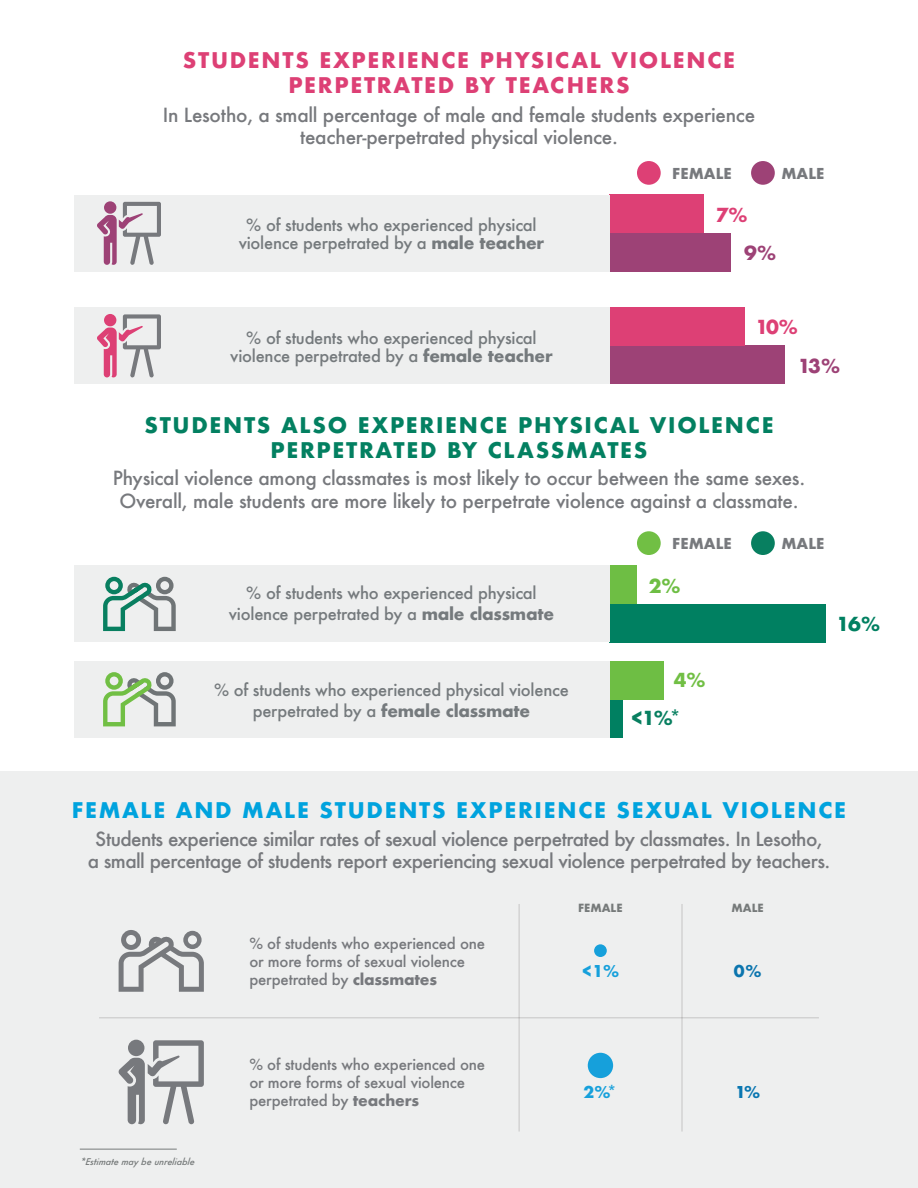
<style>
.page{position:relative;width:918px;height:1188px;background:#fff}
.page>*{position:absolute;margin:0;border:0;box-sizing:border-box;transform-origin:0 0}
.t1{font:700 21px "Futura";letter-spacing:.08em;color:#038061}
.t2{font:700 21px/25.2px "Futura";letter-spacing:.08em;color:#dd4075;text-align:center}
.t3{font:700 21px "Futura";letter-spacing:.08em;color:#00a3de}
.t4{font:500 18.9px/22.5px "Futura";letter-spacing:-.015em;color:#77797d;text-align:center}
.t5{font:700 18.9px "Futura";color:#dd4075}
.t6{font:700 18.9px "Futura";color:#9d4276}
.t7{font:700 18.9px "Futura";color:#087f60}
.t8{font:700 18.9px "Futura";color:#008061}
.t9{font:700 18.9px "Futura";color:#6ebe44}
.t10{font:700 18.9px "Futura";color:#71bf44}
.t11{font:500 16.5px/21px "Futura";letter-spacing:-.015em;color:#757a7d;text-align:center}
.t12{font:700 15.9px "Futura";color:#16a0db}
.t13{font:700 15.9px "Futura";color:#0976b1}
.t14{font:700 15.9px "Futura";color:#0b75ae}
.t15{font:500 15px/18px "Futura";letter-spacing:-.015em;color:#77797d}
.t16{font:700 14.7px "Futura";color:#77797d}
.t17{font:700 10.95px "Futura";color:#767a7a}
.t18{font:italic 500 9px "Futura";color:#767a7a}
.s1{font-weight:700}
</style>
<div class="page">
<div style="left:0;top:772px;width:918px;height:416px;background:#eeefef"></div>
<hr style="left:518px;top:904px;width:2px;height:228px;background:#231f20">
<hr style="left:681px;top:904px;width:2px;height:228px;background:#231f20">
<hr style="left:99px;top:1017px;width:720px;height:1px;background:#231f20">
<svg style="left:118px;top:1040px;width:86px;height:85px"></svg>
<svg style="left:119px;top:930px;width:85px;height:62px"></svg>
<div style="left:609px;top:604px;width:216px;height:38px;background:#008061"></div>
<div style="left:609px;top:699px;width:14px;height:39px;background:#008061"></div>
<div style="left:609px;top:233px;width:122px;height:38px;background:#9d4276"></div>
<div style="left:609px;top:346px;width:176px;height:38px;background:#9d4276"></div>
<div style="left:609px;top:307px;width:135px;height:39px;background:#dd4075"></div>
<div style="left:609px;top:195px;width:95px;height:38px;background:#dd4075"></div>
<div style="left:609px;top:566px;width:27px;height:38px;background:#6ebe44"></div>
<div style="left:609px;top:661px;width:54px;height:38px;background:#6ebe44"></div>
<div style="left:74px;top:566px;width:535px;height:76px;background:#eeefef"></div>
<div style="left:74px;top:661px;width:535px;height:77px;background:#eeefef"></div>
<div style="left:74px;top:195px;width:535px;height:76px;background:#eeefef"></div>
<div style="left:74px;top:307px;width:535px;height:77px;background:#eeefef"></div>
<div style="left:637px;top:161px;width:24px;height:24px;background:#dd4075;border-radius:50%"></div>
<div style="left:751px;top:161px;width:24px;height:24px;background:#9d4276;border-radius:50%"></div>
<div style="left:637px;top:531px;width:24px;height:24px;background:#71bf44;border-radius:50%"></div>
<div style="left:751px;top:531px;width:24px;height:24px;background:#087f60;border-radius:50%"></div>
<div style="left:594px;top:944px;width:13px;height:13px;background:#16a0db;border-radius:50%"></div>
<div style="left:588px;top:1053px;width:25px;height:25px;background:#16a0db;border-radius:50%"></div>
<hr style="left:80px;top:1149px;width:97px;height:1px;background:#767a7a">
<p class="t2" style="left:183px;top:47px;width:554px">STUDENTS EXPERIENCE PHYSICAL VIOLENCE<br>PERPETRATED BY TEACHERS</p>
<p class="t4" style="left:163px;top:103px;width:594px">In Lesotho, a small percentage of male and female students experience teacher-perpetrated physical violence.</p>
<p class="t11" style="left:239px;top:216px;width:307px;line-height:18px">% of students who experienced physical violence perpetrated by a <span class="s1">male teacher</span></p>
<p class="t11" style="left:230px;top:328px;width:324px;line-height:18px">% of students who experienced physical violence perpetrated by a <span class="s1">female teacher</span></p>
<p class="t16" style="left:672px;top:163px;width:61px">FEMALE</p>
<p class="t16" style="left:781px;top:163px;width:45px">MALE</p>
<p class="t5" style="left:716px;top:201px;width:33px">7%</p>
<p class="t6" style="left:744px;top:239px;width:33px">9%</p>
<p class="t5" style="left:756px;top:314px;width:44px">10%</p>
<p class="t6" style="left:798px;top:352px;width:44px">13%</p>
<p class="t1" style="left:144px;top:410px;width:631px">STUDENTS ALSO EXPERIENCE PHYSICAL VIOLENCE</p>
<p class="t1" style="left:270px;top:435px;width:379px">PERPETRATED BY CLASSMATES</p>
<p class="t4" style="left:113px;top:467px;width:694px">Physical violence among classmates is most likely to occur between the same sexes.<br>Overall, male students are more likely to perpetrate violence against a classmate.</p>
<p class="t11" style="left:229px;top:582px;width:327px">% of students who experienced physical violence perpetrated by a <span class="s1">male classmate</span></p>
<p class="t11" style="left:214px;top:679px;width:356px">% of students who experienced physical violence perpetrated by a <span class="s1">female classmate</span></p>
<p class="t16" style="left:672px;top:533px;width:61px">FEMALE</p>
<p class="t16" style="left:781px;top:533px;width:45px">MALE</p>
<p class="t9" style="left:649px;top:572px;width:33px">2%</p>
<p class="t8" style="left:836px;top:610px;width:45px">16%</p>
<p class="t10" style="left:674px;top:666px;width:33px">4%</p>
<p class="t7" style="left:630px;top:705px;width:53px">&lt;1%*</p>
<p class="t3" style="left:72px;top:795px;width:776px">FEMALE AND MALE STUDENTS EXPERIENCE SEXUAL VIOLENCE</p>
<p class="t4" style="left:88px;top:827px;width:744px">Students experience similar rates of sexual violence perpetrated by classmates. In Lesotho, a small percentage of students report experiencing sexual violence perpetrated by teachers.</p>
<p class="t18" style="left:80px;top:1156px;width:118px">*Estimate may be unreliable</p>
<p class="t15" style="left:249px;top:934px;width:237px">% of students who experienced one or more forms of sexual violence perpetrated by <span class="s1">classmates</span></p>
<p class="t15" style="left:249px;top:1055px;width:237px">% of students who experienced one or more forms of sexual violence perpetrated by <span class="s1">teachers</span></p>
<p class="t17" style="left:578px;top:900px;width:46px">FEMALE</p>
<p class="t17" style="left:732px;top:900px;width:34px">MALE</p>
<p class="t12" style="left:582px;top:960px;width:39px">&lt;1%</p>
<p class="t12" style="left:584px;top:1081px;width:35px">2%*</p>
<p class="t14" style="left:734px;top:960px;width:29px">0%</p>
<p class="t13" style="left:735px;top:1081px;width:27px">1%</p>
</div>
